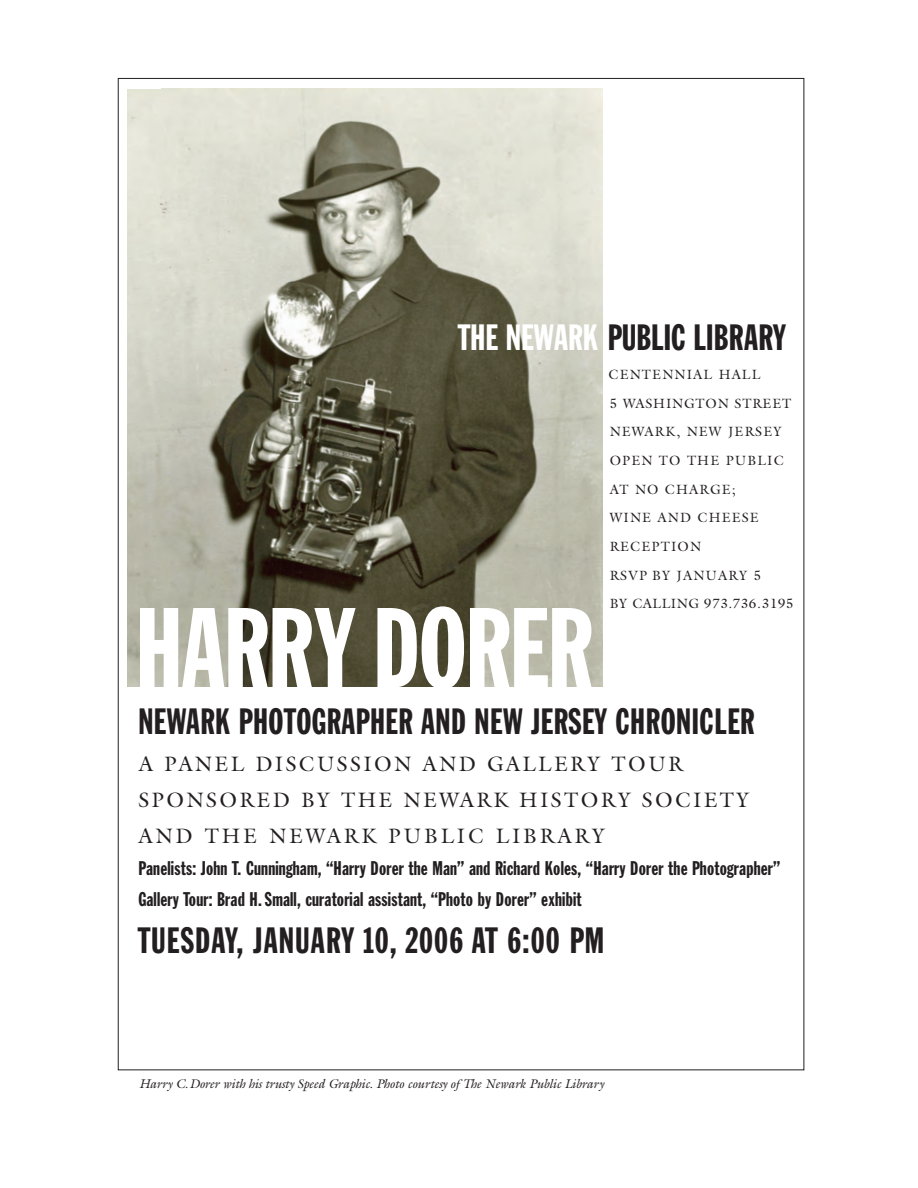
<style>
.page{position:relative;width:918px;height:1188px;background:#fff}
.page>*{position:absolute;margin:0;border:0;box-sizing:border-box;transform-origin:0 0}
.t1{font:111.75px "Franklin Gothic Extra Cond";letter-spacing:-.01em;color:#fff}
.t2{font:36px "Franklin Gothic Extra Cond";letter-spacing:.015em;color:#231f20}
.t3{font:21px/36px "Galliard";letter-spacing:.11em;color:#231f20}
.t4{font:19.5px/31.5px "Franklin Gothic Extra Cond";letter-spacing:.01em;color:#231f20}
.t5{font:13.5px/28.7px "Galliard";letter-spacing:.085em;color:#231f20}
.t6{font:italic 12.6px "Galliard";letter-spacing:-.015em;color:#231f20}
.s1{color:#fff}
</style>
<div class="page">
<img style="left:128px;top:89px;width:475px;height:597px">
<h2 class="t2" style="left:458px;top:325px;width:329px"><span class="s1">THE NEWARK</span> PUBLIC LIBRARY</h2>
<p class="t5" style="left:609px;top:360px;width:187px">CENTENNIAL HALL<br>5 WASHINGTON STREET<br>NEWARK, NEW JERSEY<br>OPEN TO THE PUBLIC<br>AT NO CHARGE;<br>WINE AND CHEESE<br>RECEPTION<br>RSVP BY JANUARY 5<br>BY CALLING 973.736.3195</p>
<h1 class="t1" style="left:135px;top:608px;width:459px">HARRY DORER</h1>
<h2 class="t2" style="left:138px;top:708px;width:618px">NEWARK PHOTOGRAPHER AND NEW JERSEY CHRONICLER</h2>
<p class="t3" style="left:138px;top:746px;width:612px">A PANEL DISCUSSION AND GALLERY TOUR<br>SPONSORED BY THE NEWARK HISTORY SOCIETY<br>AND THE NEWARK PUBLIC LIBRARY</p>
<p class="t4" style="left:138px;top:854px;width:644px">Panelists: John T. Cunningham, “Harry Dorer the Man” and Richard Koles, “Harry Dorer the Photographer”<br>Gallery Tour: Brad H. Small, curatorial assistant, “Photo by Dorer” exhibit</p>
<h2 class="t2" style="left:138px;top:927px;width:468px">TUESDAY, JANUARY 10, 2006 AT 6:00 PM</h2>
<p class="t6" style="left:139px;top:1077px;width:466px">Harry C.Dorer with his trusty Speed Graphic. Photo courtesy of The Newark Public Library</p>
</div>
